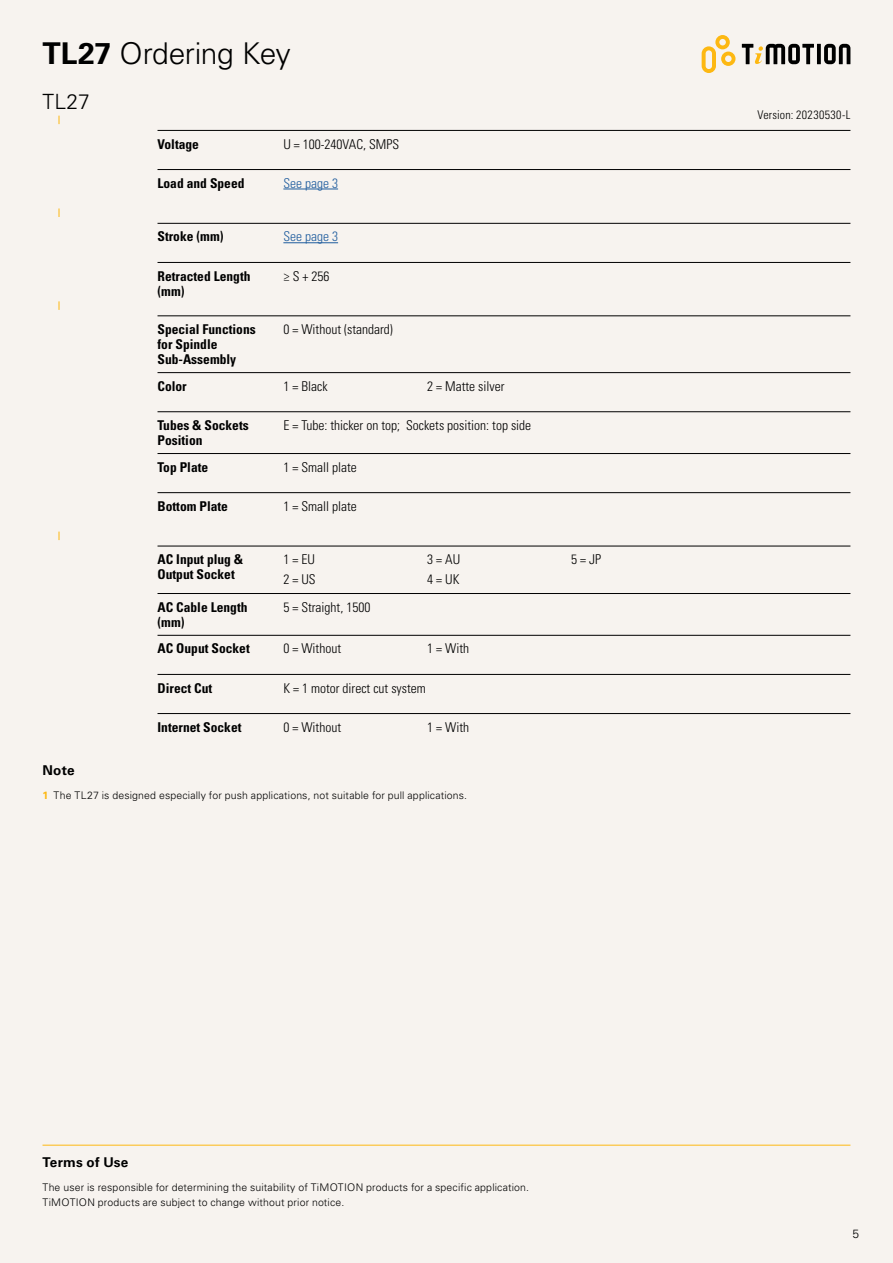
<style>
.page{position:relative;width:893px;height:1263px;background:#f7f3ef}
.page>*{position:absolute;margin:0;border:0;box-sizing:border-box;transform-origin:0 0}
.t1{font:300 30px "Univers LT Std";letter-spacing:-.015em;color:#000}
.t2{font:300 21px "Univers LT Std";color:#000}
.t3{font:300 condensed 13.5px/20.1px "Univers LT Std";color:#000}
.t4{font:700 condensed 13.5px/15px "Univers LT Std";color:#000}
.t5{font:300 condensed 13.5px "Univers LT Std";color:#205d9e}
.t6{font:700 13.5px "Univers LT Std";letter-spacing:.015em;color:#000}
.t7{font:300 condensed 12px "Univers LT Std";letter-spacing:.03em;color:#000}
.t8{font:300 12px "Univers LT Std";color:#000}
.t9{font:300 10.5px/15px "Univers LT Std";letter-spacing:.015em;color:#000}
.s1{font-weight:700}
.s2{font-weight:700;color:#fdb812}
</style>
<div class="page">
<svg style="left:702px;top:35px;width:33px;height:38px"></svg>
<svg style="left:817px;top:44px;width:4px;height:20px"></svg>
<svg style="left:824px;top:44px;width:26px;height:20px"></svg>
<svg style="left:742px;top:44px;width:72px;height:20px"></svg>
<hr style="left:158px;top:169px;width:692px;height:1px;background:#000">
<hr style="left:158px;top:130px;width:692px;height:1px;background:#000">
<hr style="left:158px;top:411px;width:692px;height:1px;background:#000">
<hr style="left:158px;top:372px;width:692px;height:1px;background:#000">
<hr style="left:158px;top:453px;width:692px;height:1px;background:#000">
<hr style="left:158px;top:635px;width:692px;height:1px;background:#000">
<hr style="left:158px;top:713px;width:692px;height:1px;background:#000">
<hr style="left:158px;top:674px;width:692px;height:1px;background:#000">
<hr style="left:158px;top:492px;width:692px;height:1px;background:#000">
<hr style="left:158px;top:593px;width:692px;height:1px;background:#000">
<hr style="left:158px;top:546px;width:692px;height:1px;background:#000">
<hr style="left:158px;top:223px;width:692px;height:1px;background:#000">
<hr style="left:158px;top:262px;width:692px;height:1px;background:#000">
<hr style="left:283px;top:189px;width:55px;height:1px;background:#205d9e">
<hr style="left:283px;top:242px;width:55px;height:1px;background:#205d9e">
<hr style="left:158px;top:316px;width:692px;height:1px;background:#000">
<hr style="left:43px;top:1145px;width:807px;height:1px;background:#fdb812">
<h1 class="t1" style="left:43px;top:36px;width:250px"><span class="s1">TL27</span> Ordering Key</h1>
<h2 class="t2" style="left:43px;top:89px;width:49px">TL27</h2>
<p class="t4" style="left:158px;top:136px;width:43px">Voltage</p>
<p class="t3" style="left:283px;top:134px;width:117px">U = 100-240VAC, SMPS</p>
<p class="t4" style="left:158px;top:175px;width:88px">Load and Speed</p>
<p class="t5" style="left:283px;top:175px;width:56px">See page 3</p>
<p class="t4" style="left:158px;top:229px;width:68px">Stroke (mm)</p>
<p class="t4" style="left:158px;top:268px;width:95px">Retracted Length (mm)</p>
<p class="t5" style="left:283px;top:229px;width:56px">See page 3</p>
<p class="t3" style="left:283px;top:266px;width:48px">≥ S + 256</p>
<p class="t4" style="left:158px;top:322px;width:100px">Special Functions for Spindle<br>Sub-Assembly</p>
<p class="t3" style="left:283px;top:319px;width:111px">0 = Without (standard)</p>
<p class="t4" style="left:158px;top:378px;width:31px">Color</p>
<p class="t3" style="left:283px;top:376px;width:46px">1 = Black</p>
<p class="t3" style="left:427px;top:376px;width:79px">2 = Matte silver</p>
<p class="t4" style="left:158px;top:417px;width:93px">Tubes &amp; Sockets<br>Position</p>
<p class="t3" style="left:283px;top:415px;width:249px">E = Tube: thicker on top; Sockets position: top side</p>
<p class="t4" style="left:158px;top:459px;width:52px">Top Plate</p>
<p class="t3" style="left:283px;top:457px;width:75px">1 = Small plate</p>
<p class="t4" style="left:158px;top:498px;width:72px">Bottom Plate</p>
<p class="t3" style="left:283px;top:496px;width:75px">1 = Small plate</p>
<p class="t4" style="left:158px;top:552px;width:87px">AC Input plug &amp;<br>Output Socket</p>
<p class="t3" style="left:283px;top:549px;width:34px">1 = EU<br>2 = US</p>
<p class="t3" style="left:427px;top:549px;width:34px">3 = AU<br>4 = UK</p>
<p class="t3" style="left:571px;top:549px;width:31px">5 = JP</p>
<p class="t4" style="left:158px;top:599px;width:92px">AC Cable Length (mm)</p>
<p class="t3" style="left:283px;top:597px;width:88px">5 = Straight, 1500</p>
<p class="t4" style="left:158px;top:641px;width:94px">AC Ouput Socket</p>
<p class="t3" style="left:283px;top:639px;width:59px">0 = Without</p>
<p class="t3" style="left:427px;top:639px;width:43px">1 = With</p>
<p class="t4" style="left:158px;top:680px;width:56px">Direct Cut</p>
<p class="t3" style="left:283px;top:678px;width:144px">K = 1 motor direct cut system</p>
<p class="t4" style="left:158px;top:719px;width:86px">Internet Socket</p>
<p class="t3" style="left:283px;top:717px;width:59px">0 = Without</p>
<p class="t3" style="left:427px;top:717px;width:43px">1 = With</p>
<p class="t6" style="left:43px;top:762px;width:34px">Note</p>
<p class="t9" style="left:43px;top:787px;width:426px"><span class="s2">1</span> The TL27 is designed especially for push applications, not suitable for pull applications.</p>
<p class="t6" style="left:43px;top:1155px;width:87px">Terms of Use</p>
<p class="t9" style="left:43px;top:1179px;width:488px">The user is responsible for determining the suitability of TiMOTION products for a specific application.<br>TiMOTION products are subject to change without prior notice.</p>
<p class="t7" style="left:757px;top:108px;width:95px">Version: 20230530-L</p>
<p class="t8" style="left:852px;top:1226px;width:8px">5</p>
</div>
